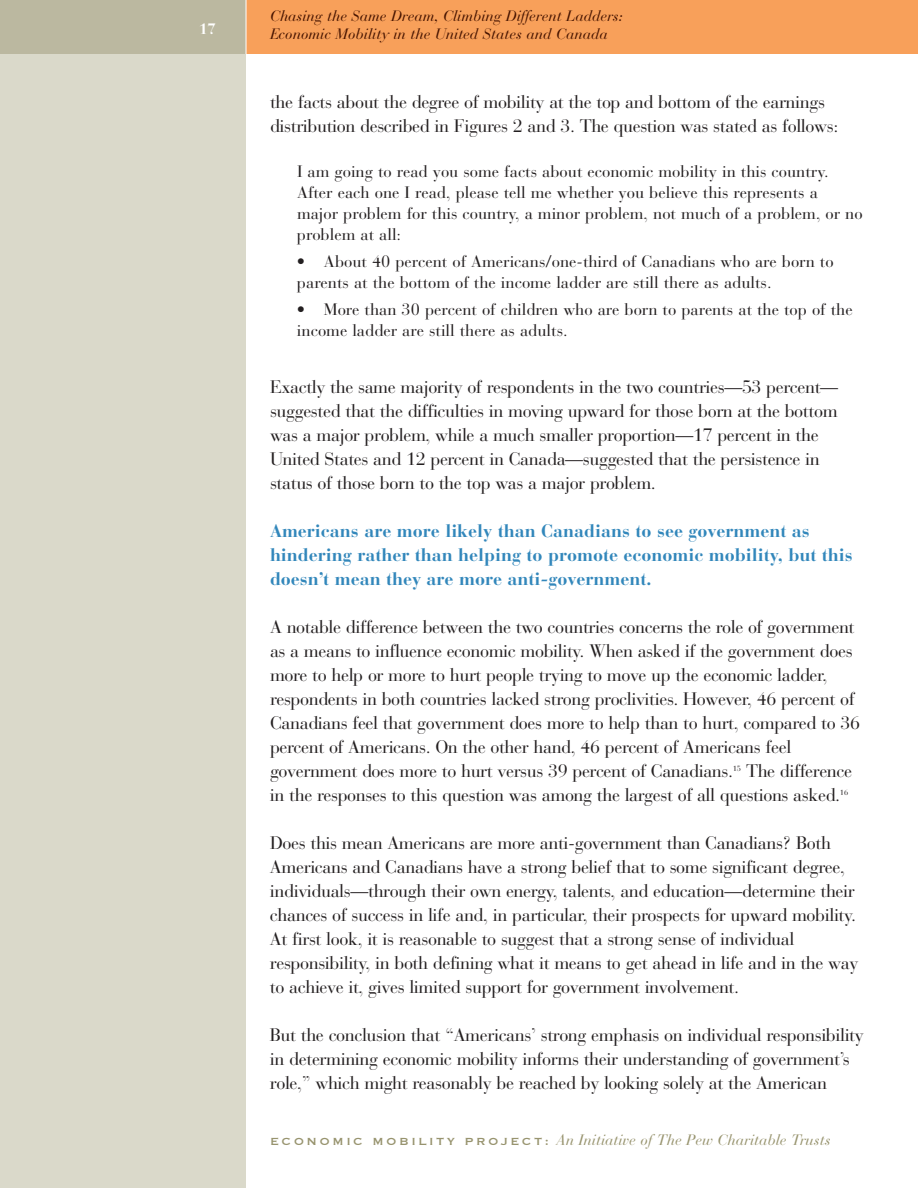
<style>
.page{position:relative;width:918px;height:1188px;background:#fff}
.page>*{position:absolute;margin:0;border:0;box-sizing:border-box;transform-origin:0 0}
.t1{font:18px/24px "Bauer Bodoni";letter-spacing:-.025em;color:#231f20}
.t2{font:700 18px/24px "Bauer Bodoni";color:#3287bb}
.t3{font:16.5px/21px "Bauer Bodoni";color:#231f20}
.t4{font:italic 15px/18px "Bauer Bodoni";color:#471400}
.t5{font:italic 15px "Bauer Bodoni";color:#98946f}
.t6{font:700 15px "Bauer Bodoni";color:#fff}
.t7{font:7.5px "Bauer Bodoni";color:#231f20}
.s1{font-family:"Copperplate";font-style:normal;font-size:13.5px}
</style>
<div class="page">
<div style="left:246px;top:0;width:672px;height:54px;background:#f8a05a"></div>
<div style="left:0;top:0;width:246px;height:54px;background:#bbb8a0"></div>
<hr style="left:246px;top:0;width:1px;height:54px;background:#fff">
<div style="left:0;top:54px;width:246px;height:1134px;background:#dad9ca"></div>
<p class="t6" style="left:199px;top:24px;width:18px">17</p>
<p class="t4" style="left:270px;top:8px;width:354px">Chasing the Same Dream, Climbing Different Ladders:<br>Economic Mobility in the United States and Canada</p>
<p class="t1" style="left:270px;top:92px;width:570px">the facts about the degree of mobility at the top and bottom of the earnings distribution described in Figures 2 and 3. The question was stated as follows:</p>
<p class="t3" style="left:297px;top:163px;width:567px">I am going to read you some facts about economic mobility in this country.<br>After each one I read, please tell me whether you believe this represents a major problem for this country, a minor problem, not much of a problem, or no problem at all:</p>
<p class="t3" style="left:297px;top:253px;width:538px">• About 40 percent of Americans/one-third of Canadians who are born to parents at the bottom of the income ladder are still there as adults.</p>
<p class="t3" style="left:297px;top:301px;width:557px">• More than 30 percent of children who are born to parents at the top of the income ladder are still there as adults.</p>
<p class="t1" style="left:270px;top:377px;width:570px">Exactly the same majority of respondents in the two countries—53 percent— suggested that the difficulties in moving upward for those born at the bottom was a major problem, while a much smaller proportion—17 percent in the United States and 12 percent in Canada—suggested that the persistence in status of those born to the top was a major problem.</p>
<p class="t2" style="left:270px;top:521px;width:584px">Americans are more likely than Canadians to see government as hindering rather than helping to promote economic mobility, but this doesn’t mean they are more anti-government.</p>
<p class="t1" style="left:270px;top:617px;width:592px">A notable difference between the two countries concerns the role of government as a means to influence economic mobility. When asked if the government does more to help or more to hurt people trying to move up the economic ladder, respondents in both countries lacked strong proclivities. However, 46 percent of Canadians feel that government does more to help than to hurt, compared to 36 percent of Americans. On the other hand, 46 percent of Americans feel government does more to hurt versus 39 percent of Canadians.</p>
<p class="t1" style="left:270px;top:761px;width:584px;text-indent:476px">The difference in the responses to this question was among the largest of all questions asked.</p>
<p class="t7" style="left:733px;top:766px;width:10px">15</p>
<p class="t7" style="left:840px;top:790px;width:10px">16</p>
<p class="t1" style="left:270px;top:833px;width:590px">Does this mean Americans are more anti-government than Canadians? Both Americans and Canadians have a strong belief that to some significant degree, individuals—through their own energy, talents, and education—determine their chances of success in life and, in particular, their prospects for upward mobility.<br>At first look, it is reasonable to suggest that a strong sense of individual responsibility, in both defining what it means to get ahead in life and in the way to achieve it, gives limited support for government involvement.</p>
<p class="t1" style="left:270px;top:1025px;width:595px">But the conclusion that “Americans’ strong emphasis on individual responsibility in determining economic mobility informs their understanding of government’s role,” which might reasonably be reached by looking solely at the American</p>
<p class="t5" style="left:270px;top:1135px;width:562px"><span class="s1">ECONOMIC MOBILITY PROJECT:</span> An Initiative of The Pew Charitable Trusts</p>
</div>
